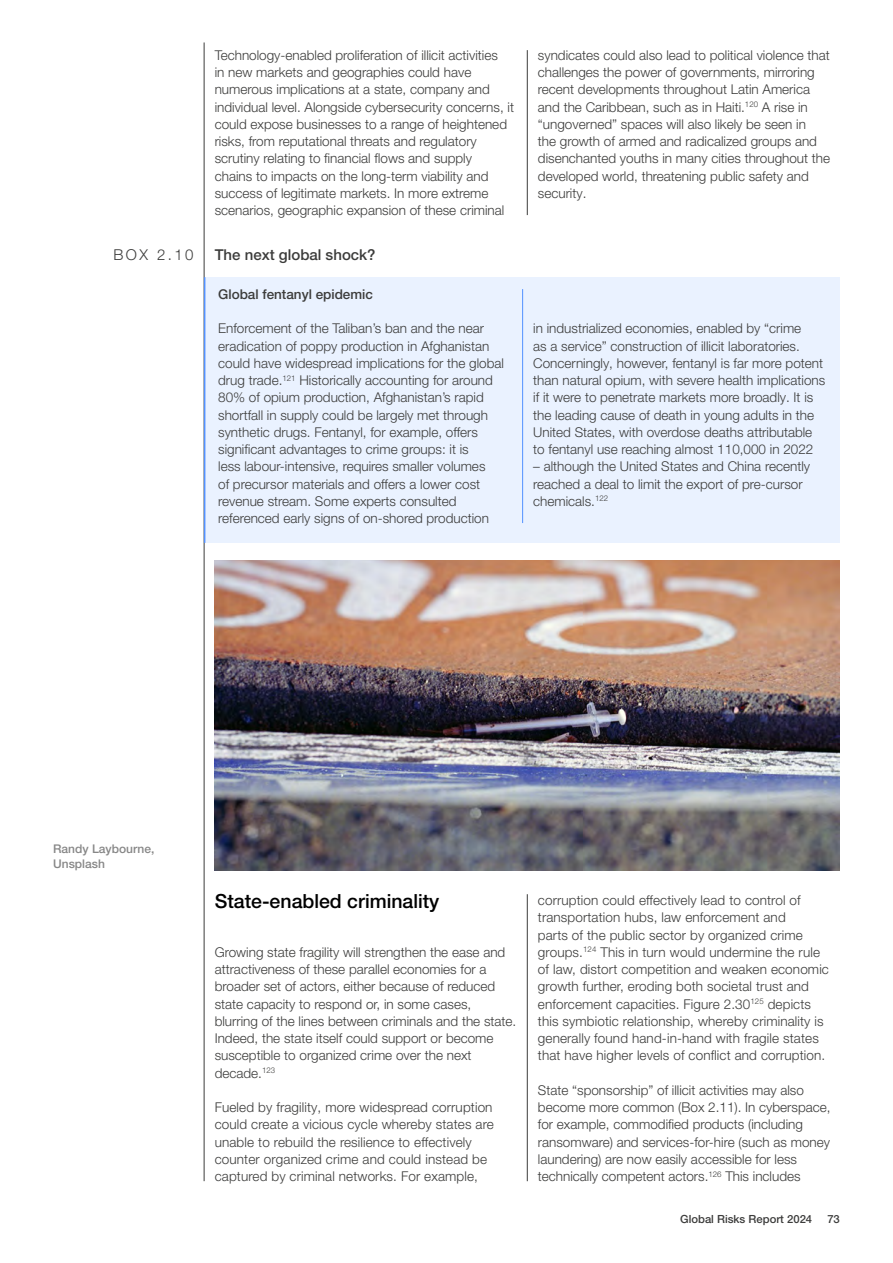
<style>
.page{position:relative;width:893px;height:1263px;background:#fff}
.page>*{position:absolute;margin:0;border:0;box-sizing:border-box;transform-origin:0 0}
.t1{font:500 19.5px "Helvetica Neue LT Pro";color:#000}
.t2{font:500 15px "Helvetica Neue LT Pro";color:#3c3c3b}
.t3{font:300 15px "Helvetica Neue LT Pro";color:#3c3c3b}
.t4{font:300 13.5px/17.2px "Helvetica Neue LT Pro";color:#3c3c3b}
.t5{font:500 13.5px "Helvetica Neue LT Pro";color:#3c3c3b}
.t6{font:500 12px/15px "Helvetica Neue LT Pro";color:#878787}
.t7{font:500 11.25px "Helvetica Neue LT Pro";color:#3c3c3b}
</style>
<div class="page">
<hr style="left:204px;top:42px;width:1px;height:1139px;background:#3c3c3b">
<hr style="left:527px;top:50px;width:1px;height:165px;background:#3c3c3b">
<div style="left:205px;top:277px;width:635px;height:266px;background:#eaf2ff"></div>
<hr style="left:522px;top:289px;width:1px;height:234px;background:#5291ff">
<hr style="left:204px;top:277px;width:1px;height:266px;background:#5291ff">
<img style="left:215px;top:560px;width:625px;height:311px">
<hr style="left:527px;top:894px;width:1px;height:287px;background:#3c3c3b">
<p class="t4" style="left:215px;top:46px;width:301px">Technology-enabled proliferation of illicit activities<br>in new markets and geographies could have numerous implications at a state, company and individual level. Alongside cybersecurity concerns, it could expose businesses to a range of heightened risks, from reputational threats and regulatory scrutiny relating to financial flows and supply<br>chains to impacts on the long-term viability and success of legitimate markets. In more extreme scenarios, geographic expansion of these criminal</p>
<p class="t4" style="left:538px;top:46px;width:294px">syndicates could also lead to political violence that challenges the power of governments, mirroring recent developments throughout Latin America and the Caribbean, such as in Haiti.<sup>120</sup> A rise in “ungoverned” spaces will also likely be seen in<br>the growth of armed and radicalized groups and disenchanted youths in many cities throughout the developed world, threatening public safety and security.</p>
<p class="t3" style="left:114px;top:246px;width:81px">BOX 2.10</p>
<p class="t2" style="left:215px;top:246px;width:162px">The next global shock?</p>
<p class="t5" style="left:218px;top:286px;width:156px">Global fentanyl epidemic</p>
<p class="t4" style="left:218px;top:319px;width:287px">Enforcement of the Taliban’s ban and the near eradication of poppy production in Afghanistan could have widespread implications for the global drug trade.<sup>121</sup> Historically accounting for around 80% of opium production, Afghanistan’s rapid shortfall in supply could be largely met through synthetic drugs. Fentanyl, for example, offers significant advantages to crime groups: it is<br>less labour-intensive, requires smaller volumes<br>of precursor materials and offers a lower cost revenue stream. Some experts consulted referenced early signs of on-shored production</p>
<p class="t4" style="left:533px;top:320px;width:294px">in industrialized economies, enabled by “crime<br>as a service” construction of illicit laboratories.<br>Concerningly, however, fentanyl is far more potent than natural opium, with severe health implications if it were to penetrate markets more broadly. It is the leading cause of death in young adults in the United States, with overdose deaths attributable to fentanyl use reaching almost 110,000 in 2022</p>
<p class="t4" style="left:533px;top:458px;width:278px">– although the United States and China recently reached a deal to limit the export of pre-cursor chemicals.<sup>122</sup></p>
<p class="t6" style="left:53px;top:841px;width:103px">Randy Laybourne,<br>Unsplash</p>
<h1 class="t1" style="left:215px;top:889px;width:226px">State-enabled criminality</h1>
<p class="t4" style="left:215px;top:943px;width:303px">Growing state fragility will strengthen the ease and attractiveness of these parallel economies for a broader set of actors, either because of reduced state capacity to respond or, in some cases, blurring of the lines between criminals and the state.<br>Indeed, the state itself could support or become susceptible to organized crime over the next decade.<sup>123</sup></p>
<p class="t4" style="left:215px;top:1098px;width:281px">Fueled by fragility, more widespread corruption could create a vicious cycle whereby states are unable to rebuild the resilience to effectively counter organized crime and could instead be captured by criminal networks. For example,</p>
<p class="t4" style="left:538px;top:891px;width:293px">corruption could effectively lead to control of transportation hubs, law enforcement and<br>parts of the public sector by organized crime groups.<sup>124</sup> This in turn would undermine the rule of law, distort competition and weaken economic growth further, eroding both societal trust and enforcement capacities. Figure 2.30<sup>125</sup> depicts this symbiotic relationship, whereby criminality is generally found hand-in-hand with fragile states that have higher levels of conflict and corruption.</p>
<p class="t4" style="left:538px;top:1081px;width:294px">State “sponsorship” of illicit activities may also become more common (Box 2.11). In cyberspace, for example, commodified products (including ransomware) and services-for-hire (such as money laundering) are now easily accessible for less technically competent actors.<sup>126</sup> This includes</p>
<p class="t7" style="left:680px;top:1212px;width:133px">Global Risks Report 2024</p>
<p class="t7" style="left:827px;top:1212px;width:14px">73</p>
</div>
